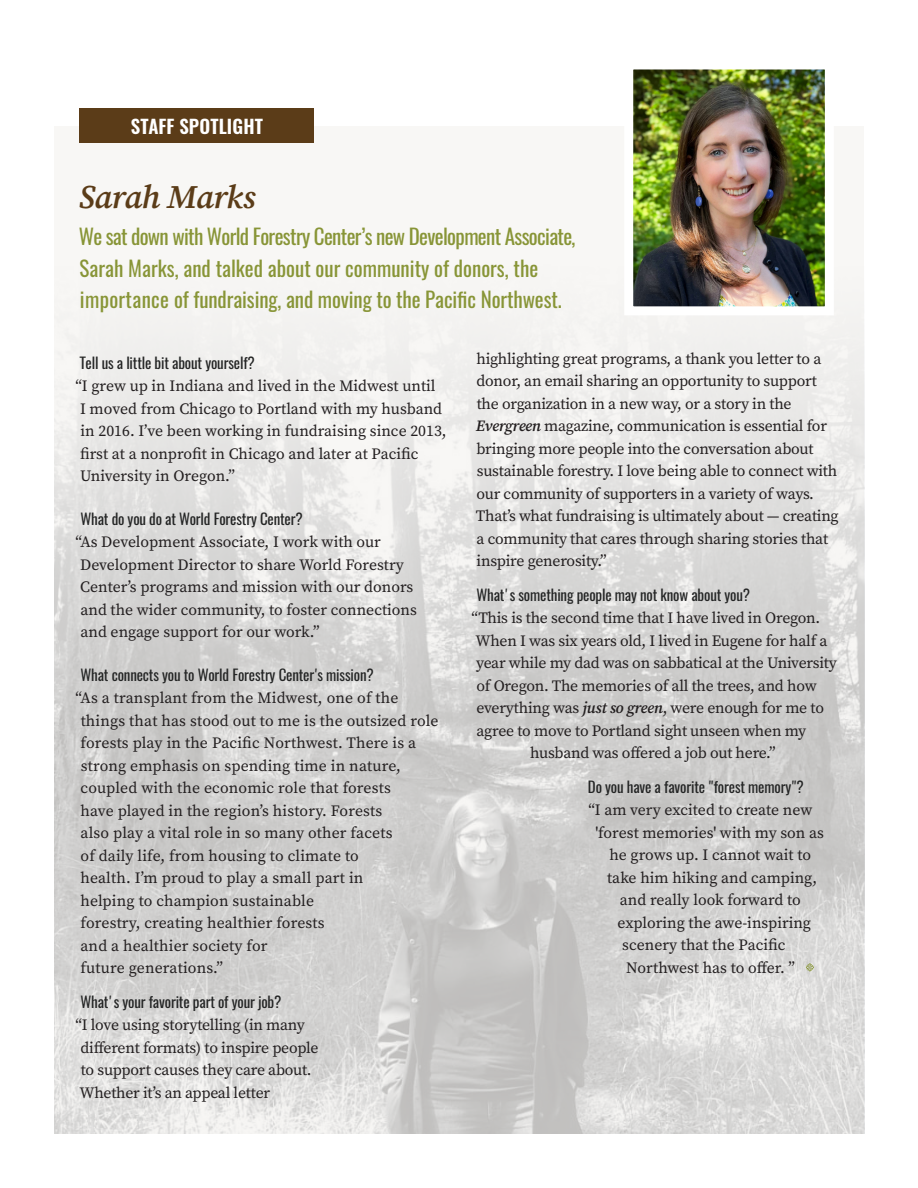
<style>
.page{position:relative;width:918px;height:1188px;background:#fff}
.page>*{position:absolute;margin:0;border:0;box-sizing:border-box;transform-origin:0 0}
.Head_2{font:italic 600 33px "Source Serif Pro";letter-spacing:-.025em;color:#5b3c18}
.intro{font:21px/31.5px "Oswald";letter-spacing:-.005em;color:#889537}
.Section_Label{font:600 18.75px "Oswald";letter-spacing:.01em;color:#fff}
.body_10_5_16{font:15.75px/22.5px "Source Serif Pro";color:#231f20}
.intro-2{font:15.75px "Source Serif Pro";letter-spacing:-.015em;color:#231f20}
.intro-3{font:15px "Oswald";letter-spacing:-.01em;color:#242525}
.s1{font-weight:600;font-style:italic}
</style>
<div class="page">
<div style="left:54px;top:126px;width:810px;height:1008px;background:#f8f7f5"></div>
<img style="left:55px;top:362px;width:810px;height:772px">
<img style="left:633px;top:69px;width:192px;height:238px">
<div style="left:80px;top:109px;width:234px;height:34px;background:#5b3c18"></div>
<svg style="left:806px;top:963px;width:8px;height:8px"></svg>
<p class="Section_Label" style="left:131px;top:110px;width:134px">STAFF SPOTLIGHT</p>
<p class="Head_2" style="left:79px;top:177px;width:178px">Sarah Marks</p>
<p class="intro" style="left:79px;top:221px;width:498px">We sat down with World Forestry Center’s new Development Associate,<br>Sarah Marks, and talked about our community of donors, the importance of fundraising, and moving to the Pacific Northwest.</p>
<p class="intro-3" style="left:80px;top:352px;width:176px">Tell us a little bit about yourself?</p>
<p class="body_10_5_16" style="left:76px;top:375px;width:373px">“I grew up in Indiana and lived in the Midwest until<br>I moved from Chicago to Portland with my husband in 2016. I’ve been working in fundraising since 2013, first at a nonprofit in Chicago and later at Pacific University in Oregon.”</p>
<p class="intro-3" style="left:81px;top:508px;width:224px">What do you do at World Forestry Center?</p>
<p class="body_10_5_16" style="left:76px;top:531px;width:343px">“As Development Associate, I work with our Development Director to share World Forestry Center’s programs and mission with our donors and the wider community, to foster connections and engage support for our work.”</p>
<p class="intro-3" style="left:81px;top:664px;width:295px">What connects you to World Forestry Center's mission?</p>
<p class="body_10_5_16" style="left:80px;top:687px;width:360px;text-indent:-5px">“As a transplant from the Midwest, one of the things that has stood out to me is the outsized role forests play in the Pacific Northwest. There is a strong emphasis on spending time in nature, coupled with the economic role that forests<br>have played in the region’s history. Forests<br>also play a vital role in so many other facets<br>of daily life, from housing to climate to<br>health. I’m proud to play a small part in<br>helping to champion sustainable<br>forestry, creating healthier forests<br>and a healthier society for<br>future generations.”</p>
<p class="intro-3" style="left:81px;top:991px;width:202px">What's your favorite part of your job?</p>
<p class="body_10_5_16" style="left:76px;top:1014px;width:245px">“I love using storytelling (in many different formats) to inspire people to support causes they care about.<br>Whether it’s an appeal letter</p>
<p class="body_10_5_16" style="left:476px;top:347px;width:364px">highlighting great programs, a thank you letter to a donor, an email sharing an opportunity to support the organization in a new way, or a story in the <span class="s1">Evergreen</span> magazine, communication is essential for bringing more people into the conversation about sustainable forestry. I love being able to connect with our community of supporters in a variety of ways.<br>That’s what fundraising is ultimately about — creating a community that cares through sharing stories that inspire generosity.”</p>
<p class="intro-3" style="left:477px;top:584px;width:275px">What's something people may not know about you?</p>
<p class="intro-2" style="left:472px;top:608px;width:350px">“This is the second time that I have lived in Oregon.</p>
<p class="intro-2" style="left:475px;top:630px;width:353px">When I was six years old, I lived in Eugene for half a</p>
<p class="intro-2" style="left:476px;top:653px;width:362px">year while my dad was on sabbatical at the University</p>
<p class="intro-2" style="left:477px;top:675px;width:342px">of Oregon. The memories of all the trees, and how</p>
<p class="intro-2" style="left:477px;top:698px;width:349px">everything was <span class="s1">just so green</span>, were enough for me to</p>
<p class="intro-2" style="left:477px;top:720px;width:331px">agree to move to Portland sight unseen when my</p>
<p class="intro-2" style="left:530px;top:743px;width:247px">husband was offered a job out here.”</p>
<p class="intro-3" style="left:588px;top:776px;width:217px">Do you have a favorite "forest memory"?</p>
<p class="body_10_5_16" style="left:589px;top:799px;width:225px">“I am very excited to create new</p>
<p class="body_10_5_16" style="left:595px;top:821px;width:230px">'forest memories' with my son as</p>
<p class="body_10_5_16" style="left:609px;top:844px;width:203px">he grows up. I cannot wait to</p>
<p class="body_10_5_16" style="left:607px;top:866px;width:211px">take him hiking and camping,</p>
<p class="body_10_5_16" style="left:620px;top:889px;width:182px">and really look forward to</p>
<p class="body_10_5_16" style="left:618px;top:911px;width:195px">exploring the awe-inspiring</p>
<p class="body_10_5_16" style="left:622px;top:934px;width:165px">scenery that the Pacific</p>
<p class="body_10_5_16" style="left:626px;top:956px;width:170px">Northwest has to offer. ”</p>
</div>
